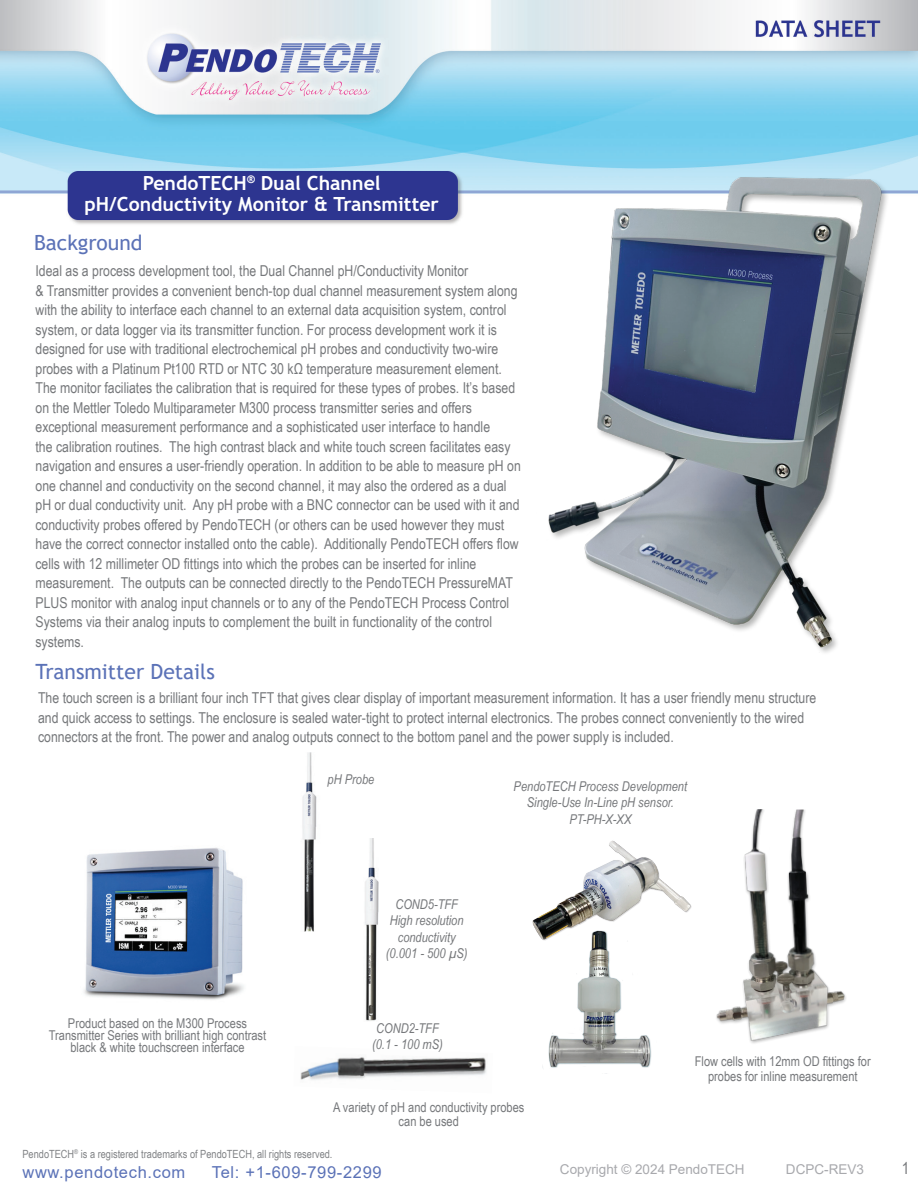
<style>
.page{position:relative;width:918px;height:1188px;background:#fff}
.page>*{position:absolute;margin:0;border:0;box-sizing:border-box;transform-origin:0 0}
.t1{font:21px "Trebuchet MS";color:#5b72b7}
.t2{font:700 19.5px/21.6px "Trebuchet MS";color:#fff;text-align:center}
.t3{font:16.5px "Arial";letter-spacing:.04em;color:#5b72b7}
.t4{font:16.5px "Arial Narrow";color:#76787b}
.t5{font:15px/19.5px "Arial Narrow";color:#76787b}
.t6{font:13.5px/12px "Arial Narrow";color:#76787b;text-align:center}
.t7{font:italic 13.5px/16.5px "Arial Narrow";color:#76787b;text-align:center}
.t8{font:13.5px "Arial";color:#a8a9ad}
.t9{font:11.25px "Arial Narrow";color:#808285}
</style>
<div class="page">
<img style="left:365px;top:838px;width:14px;height:183px">
<img style="left:0;top:0;width:918px;height:224px">
<img style="left:518px;top:166px;width:387px;height:487px">
<img style="left:84px;top:848px;width:160px;height:152px">
<img style="left:716px;top:809px;width:130px;height:235px">
<img style="left:302px;top:753px;width:15px;height:178px">
<img style="left:300px;top:1057px;width:186px;height:23px">
<img style="left:532px;top:840px;width:160px;height:95px">
<img style="left:539px;top:927px;width:117px;height:141px">
<h2 class="t2" style="left:84px;top:172px;width:356px">PendoTECH<sup>®</sup> Dual Channel pH/Conductivity Monitor &amp; Transmitter</h2>
<h1 class="t1" style="left:34px;top:229px;width:110px">Background</h1>
<p class="t5" style="left:35px;top:260px;width:487px">Ideal as a process development tool, the Dual Channel pH/Conductivity Monitor<br>&amp; Transmitter provides a convenient bench-top dual channel measurement system along with the ability to interface each channel to an external data acquisition system, control system, or data logger via its transmitter function. For process development work it is designed for use with traditional electrochemical pH probes and conductivity two-wire probes with a Platinum Pt100 RTD or NTC 30 kΩ temperature measurement element.<br>The monitor faciliates the calibration that is required for these types of probes. It’s based on the Mettler Toledo Multiparameter M300 process transmitter series and offers exceptional measurement performance and a sophisticated user interface to handle<br>the calibration routines. The high contrast black and white touch screen facilitates easy navigation and ensures a user-friendly operation. In addition to be able to measure pH on one channel and conductivity on the second channel, it may also the ordered as a dual pH or dual conductivity unit. Any pH probe with a BNC connector can be used with it and conductivity probes offered by PendoTECH (or others can be used however they must have the correct connector installed onto the cable). Additionally PendoTECH offers flow cells with 12 millimeter OD fittings into which the probes can be inserted for inline measurement. The outputs can be connected directly to the PendoTECH PressureMAT PLUS monitor with analog input channels or to any of the PendoTECH Process Control Systems via their analog inputs to complement the built in functionality of the control systems.</p>
<h1 class="t1" style="left:35px;top:659px;width:181px">Transmitter Details</h1>
<p class="t5" style="left:38px;top:688px;width:780px">The touch screen is a brilliant four inch TFT that gives clear display of important measurement information. It has a user friendly menu structure and quick access to settings. The enclosure is sealed water-tight to protect internal electronics. The probes connect conveniently to the wired connectors at the front. The power and analog outputs connect to the bottom panel and the power supply is included.</p>
<p class="t7" style="left:328px;top:771px;width:48px">pH Probe</p>
<p class="t7" style="left:514px;top:778px;width:175px">PendoTECH Process Development<br>Single-Use In-Line pH sensor.<br>PT-PH-X-XX</p>
<p class="t6" style="left:49px;top:1017px;width:219px">Product based on the M300 Process<br>Transmitter Series with brilliant high contrast black &amp; white touchscreen interface</p>
<p class="t7" style="left:386px;top:895px;width:83px">COND5-TFF<br>High resolution conductivity (0.001 - 500 µS)</p>
<p class="t7" style="left:372px;top:1019px;width:72px;text-align:left">COND2-TFF (0.1 - 100 mS)</p>
<p class="t6" style="left:333px;top:1100px;width:193px;line-height:13.5px">A variety of pH and conductivity probes can be used</p>
<p class="t9" style="left:22px;top:1145px;width:312px">PendoTECH<sup>®</sup> is a registered trademarks of PendoTECH, all rights reserved.</p>
<p class="t6" style="left:695px;top:1053px;width:177px;line-height:15px">Flow cells with 12mm OD fittings for probes for inline measurement</p>
<p class="t3" style="left:22px;top:1161px;width:164px">www.pendotech.com</p>
<p class="t3" style="left:212px;top:1161px;width:171px">Tel: +1-609-799-2299</p>
<p class="t8" style="left:560px;top:1160px;width:186px">Copyright © 2024 PendoTECH</p>
<p class="t8" style="left:786px;top:1160px;width:80px">DCPC-REV3</p>
<p class="t4" style="left:902px;top:1156px;width:9px">1</p>
</div>
